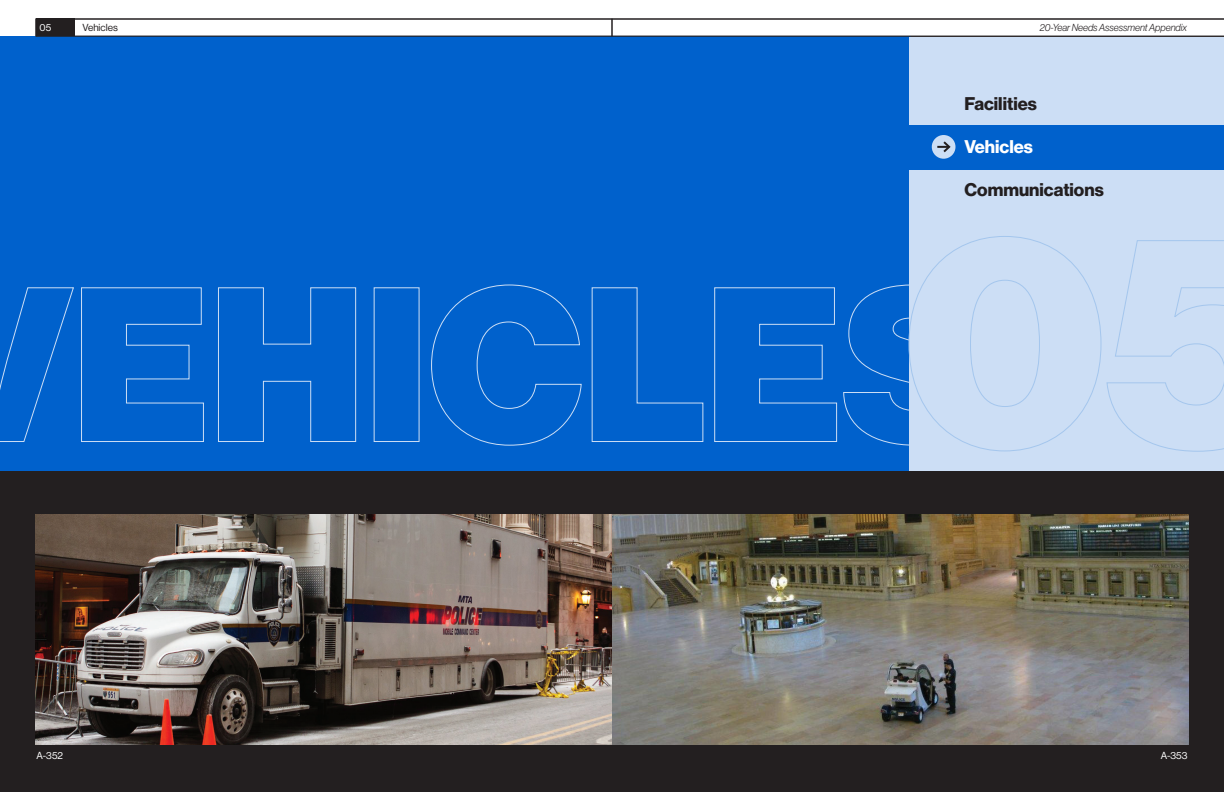
<style>
.page{position:relative;width:1224px;height:792px;background:#fff}
.page>*{position:absolute;margin:0;border:0;box-sizing:border-box;transform-origin:0 0}
.t1{font:18px "N Haas Grotesk DS Pro 75 Bd";color:#231f20}
.t2{font:18px "N Haas Grotesk DS Pro 75 Bd";color:#fff}
.t3{font:10px "N Haas Grotesk DS Pro 46 Lt It";color:#231f20}
.t4{font:10px "N Haas Grotesk DS Pro 55 Rg";color:#fff}
.t5{font:10px "N Haas Grotesk DS Pro 55 Rg";color:#231f20}
</style>
<div class="page">
<div style="left:0;top:36px;width:910px;height:438px;background:#0061cc"></div>
<svg style="left:0;top:284px;width:908px;height:162px"></svg>
<div style="left:909px;top:37px;width:315px;height:437px;background:#ccdef5"></div>
<svg style="left:908px;top:236px;width:316px;height:216px"></svg>
<svg style="left:74px;top:19px;width:1150px;height:17px"></svg>
<div style="left:909px;top:125px;width:315px;height:44px;background:#0061cc"></div>
<div style="left:932px;top:135px;width:24px;height:24px;background:#ccdef5;border-radius:50%"></div>
<svg style="left:937px;top:141px;width:14px;height:12px"></svg>
<div style="left:0;top:472px;width:1224px;height:320px;background:#231f20"></div>
<div style="left:36px;top:19px;width:38px;height:17px;background:#231f20"></div>
<img style="left:36px;top:514px;width:1152px;height:231px">
<p class="t4" style="left:40px;top:22px;width:13px">05</p>
<p class="t5" style="left:82px;top:22px;width:37px">Vehicles</p>
<p class="t4" style="left:46px;top:22px;width:7px">6</p>
<p class="t3" style="left:1040px;top:22px;width:149px">20-Year Needs Assessment Appendix</p>
<p class="t1" style="left:964px;top:93px;width:74px">Facilities</p>
<p class="t2" style="left:964px;top:136px;width:70px">Vehicles</p>
<p class="t1" style="left:964px;top:179px;width:141px">Communications</p>
<p class="t4" style="left:37px;top:749px;width:28px">A-352</p>
<p class="t4" style="left:1161px;top:750px;width:28px">A-353</p>
</div>
